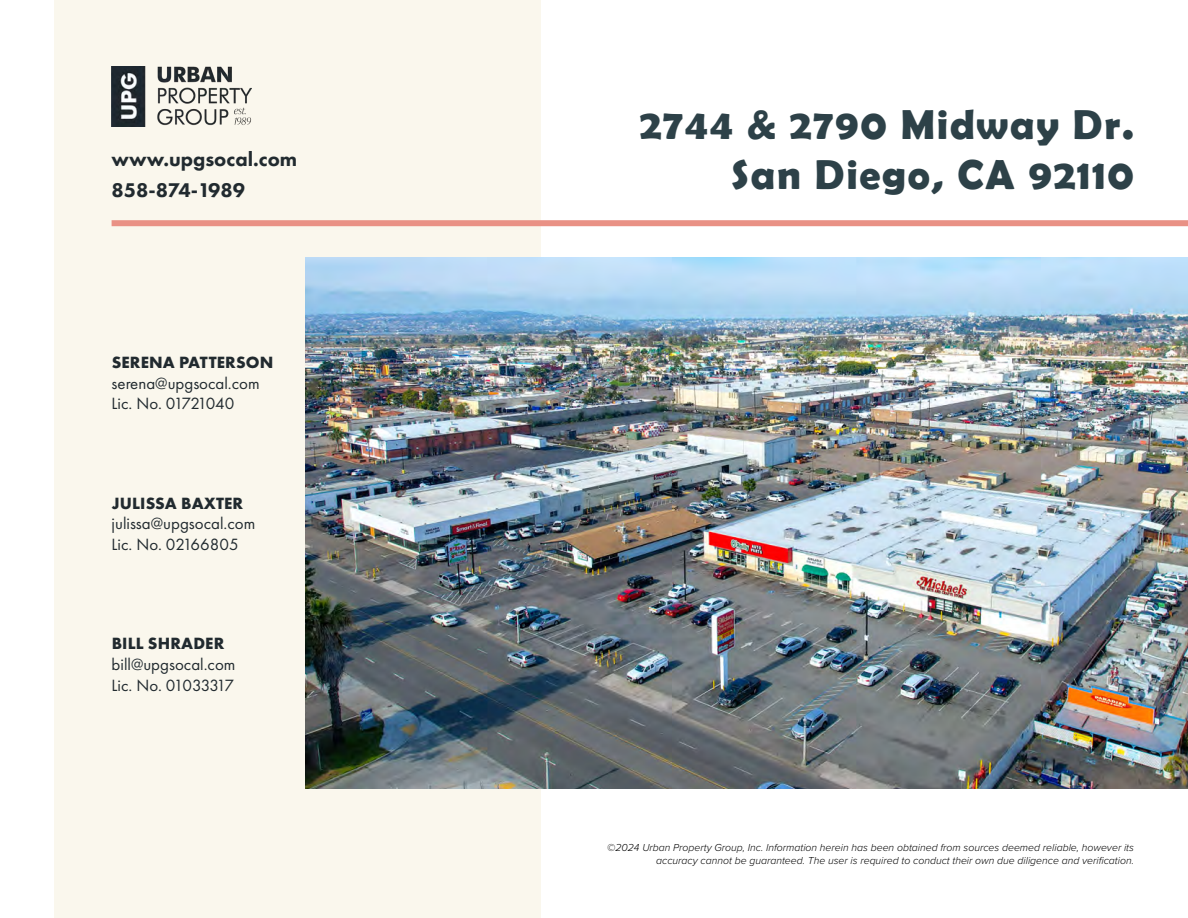
<style>
.page{position:relative;width:1188px;height:918px;background:#fff}
.page>*{position:absolute;margin:0;border:0;box-sizing:border-box;transform-origin:0 0}
.t1{font:700 42px "Berlin Sans FB Demi";letter-spacing:.04em;color:#2d4148}
.Copy_-_Gray{font:800 20.55px "Futura PT";color:#212a2f}
.Copy_-_Gray-2{font:16.95px "Futura PT";color:#212a2f}
.Copy_-_Gray-3{font:700 16.95px "Futura PT";letter-spacing:.01em;color:#212a2f}
.Copy_-_Gray-4{font:16.95px "Futura PT";letter-spacing:-.035em;color:#212a2f}
.Copy_-_Gray-5{font:16.95px "Futura PT";letter-spacing:-.05em;color:#212a2f}
.JH_COPY{font:italic 300 10.5px/12.6px "Proxima Nova";color:#000;text-align:right}
</style>
<div class="page">
<div style="left:54px;top:0;width:487px;height:918px;background:#faf7ed"></div>
<img style="left:305px;top:257px;width:883px;height:532px">
<img style="left:112px;top:66px;width:139px;height:61px">
<div style="left:112px;top:220px;width:1076px;height:6px;background:#e99185"></div>
<p class="Copy_-_Gray" style="left:112px;top:147px;width:187px">www.upgsocal.com</p>
<p class="Copy_-_Gray" style="left:112px;top:178px;width:135px">858-874-1989</p>
<p class="Copy_-_Gray-3" style="left:112px;top:352px;width:163px">SERENA PATTERSON</p>
<p class="Copy_-_Gray-2" style="left:112px;top:373px;width:150px">serena@upgsocal.com</p>
<p class="Copy_-_Gray-4" style="left:112px;top:394px;width:124px">Lic. No. 01721040</p>
<p class="Copy_-_Gray-3" style="left:112px;top:492px;width:133px">JULISSA BAXTER</p>
<p class="Copy_-_Gray-2" style="left:112px;top:514px;width:145px">julissa@upgsocal.com</p>
<p class="Copy_-_Gray-2" style="left:112px;top:534px;width:129px">Lic. No. 02166805</p>
<p class="Copy_-_Gray-3" style="left:112px;top:633px;width:114px">BILL SHRADER</p>
<p class="Copy_-_Gray-2" style="left:112px;top:654px;width:125px">bill@upgsocal.com</p>
<p class="Copy_-_Gray-5" style="left:112px;top:675px;width:124px">Lic. No. 01033317</p>
<p class="t1" style="left:640px;top:100px;width:496px">2744 &amp; 2790 Midway Dr.</p>
<p class="t1" style="left:732px;top:150px;width:404px">San Diego, CA 92110</p>
<p class="JH_COPY" style="left:607px;top:841px;width:528px">©2024 Urban Property Group, Inc. Information herein has been obtained from sources deemed reliable, however its accuracy cannot be guaranteed. The user is required to conduct their own due diligence and verification.</p>
</div>
